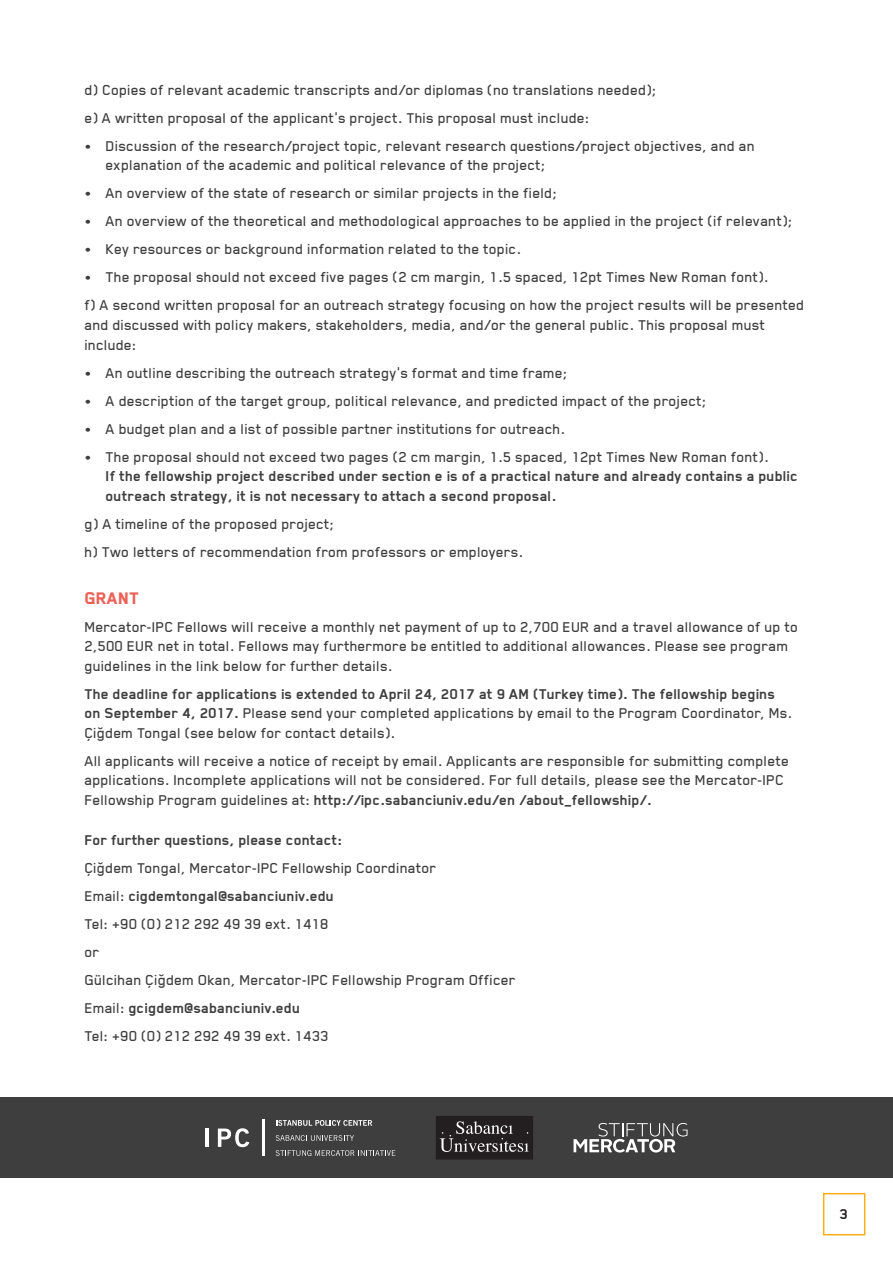
<style>
.page{position:relative;width:893px;height:1263px;background:#fff}
.page>*{position:absolute;margin:0;border:0;box-sizing:border-box;transform-origin:0 0}
.t1{font:800 19.5px "Blender";color:#ed6056}
.t2{font:500 16.5px/28px "Blender";color:#3e3e3f}
.t3{font:700 16.5px/19.5px "Blender";color:#3e3e3f}
.t4{font:700 16.5px "Blender";color:#231f20}
.s1{font-weight:700}
</style>
<div class="page">
<div style="left:823px;top:1193px;width:42px;height:42px;border:2px solid #faaf18"></div>
<div style="left:0;top:1097px;width:893px;height:81px;background:#3e3e3f"></div>
<svg style="left:574px;top:1123px;width:114px;height:29px"></svg>
<svg style="left:276px;top:1150px;width:119px;height:6px"></svg>
<svg style="left:276px;top:1135px;width:78px;height:6px"></svg>
<svg style="left:276px;top:1120px;width:96px;height:6px"></svg>
<hr style="left:263px;top:1119px;width:2px;height:37px;background:#fff">
<svg style="left:218px;top:1128px;width:31px;height:19px"></svg>
<hr style="left:205px;top:1128px;width:4px;height:19px;background:#fff">
<div style="left:436px;top:1116px;width:97px;height:43px;background:#231f20"></div>
<svg style="left:440px;top:1121px;width:89px;height:31px"></svg>
<p class="t2" style="left:85px;top:75px;width:574px">d) Copies of relevant academic transcripts and/or diplomas (no translations needed); e) A written proposal of the applicant’s project. This proposal must include:</p>
<p class="t2" style="left:106px;top:135px;width:651px;line-height:19.5px;text-indent:-21px">• Discussion of the research/project topic, relevant research questions/project objectives, and an explanation of the academic and political relevance of the project;</p>
<p class="t2" style="left:85px;top:179px;width:474px">• An overview of the state of research or similar projects in the field;</p>
<p class="t2" style="left:85px;top:207px;width:710px">• An overview of the theoretical and methodological approaches to be applied in the project (if relevant);</p>
<p class="t2" style="left:85px;top:235px;width:438px">• Key resources or background information related to the topic.</p>
<p class="t2" style="left:85px;top:263px;width:721px">• The proposal should not exceed five pages (2 cm margin, 1.5 spaced, 12pt Times New Roman font).<br>f) A second written proposal for an outreach strategy focusing on how the project results will be presented</p>
<p class="t2" style="left:85px;top:314px;width:682px;line-height:19.5px">and discussed with policy makers, stakeholders, media, and/or the general public. This proposal must include:</p>
<p class="t2" style="left:85px;top:358px;width:485px">• An outline describing the outreach strategy’s format and time frame;</p>
<p class="t2" style="left:85px;top:386px;width:624px">• A description of the target group, political relevance, and predicted impact of the project;</p>
<p class="t2" style="left:85px;top:414px;width:482px">• A budget plan and a list of possible partner institutions for outreach.</p>
<p class="t2" style="left:85px;top:442px;width:686px">• The proposal should not exceed two pages (2 cm margin, 1.5 spaced, 12pt Times New Roman font).</p>
<p class="t3" style="left:106px;top:466px;width:694px">If the fellowship project described under section e is of a practical nature and already contains a public outreach strategy, it is not necessary to attach a second proposal.</p>
<p class="t2" style="left:85px;top:509px;width:440px">g) A timeline of the proposed project;<br>h) Two letters of recommendation from professors or employers.</p>
<p class="t1" style="left:85px;top:586px;width:56px">GRANT</p>
<p class="t2" style="left:85px;top:616px;width:715px;line-height:19.5px">Mercator-IPC Fellows will receive a monthly net payment of up to 2,700 EUR and a travel allowance of up to<br>2,500 EUR net in total. Fellows may furthermore be entitled to additional allowances. Please see program guidelines in the link below for further details.</p>
<p class="t2" style="left:85px;top:683px;width:709px;line-height:19.5px"><span class="s1">The deadline for applications is extended to April 24, 2017 at 9 AM (Turkey time). The fellowship begins on September 4, 2017.</span> Please send your completed applications by email to the Program Coordinator, Ms.<br>Çiğdem Tongal (see below for contact details).</p>
<p class="t2" style="left:85px;top:750px;width:706px;line-height:19.5px">All applicants will receive a notice of receipt by email. Applicants are responsible for submitting complete applications. Incomplete applications will not be considered. For full details, please see the Mercator-IPC<br>Fellowship Program guidelines at: <span class="s1">http://ipc.sabanciuniv.edu/en /about_fellowship/.</span></p>
<p class="t3" style="left:85px;top:830px;width:259px">For further questions, please contact:</p>
<p class="t2" style="left:85px;top:853px;width:433px">Çiğdem Tongal, Mercator-IPC Fellowship Coordinator<br>Email: <span class="s1">cigdemtongal@sabanciuniv.edu<br></span>Tel: +90 (0) 212 292 49 39 ext. 1418<br>or<br>Gülcihan Çiğdem Okan, Mercator-IPC Fellowship Program Officer Email: <span class="s1">gcigdem@sabanciuniv.edu<br></span>Tel: +90 (0) 212 292 49 39 ext. 1433</p>
<p class="t4" style="left:840px;top:1205px;width:10px">3</p>
</div>
